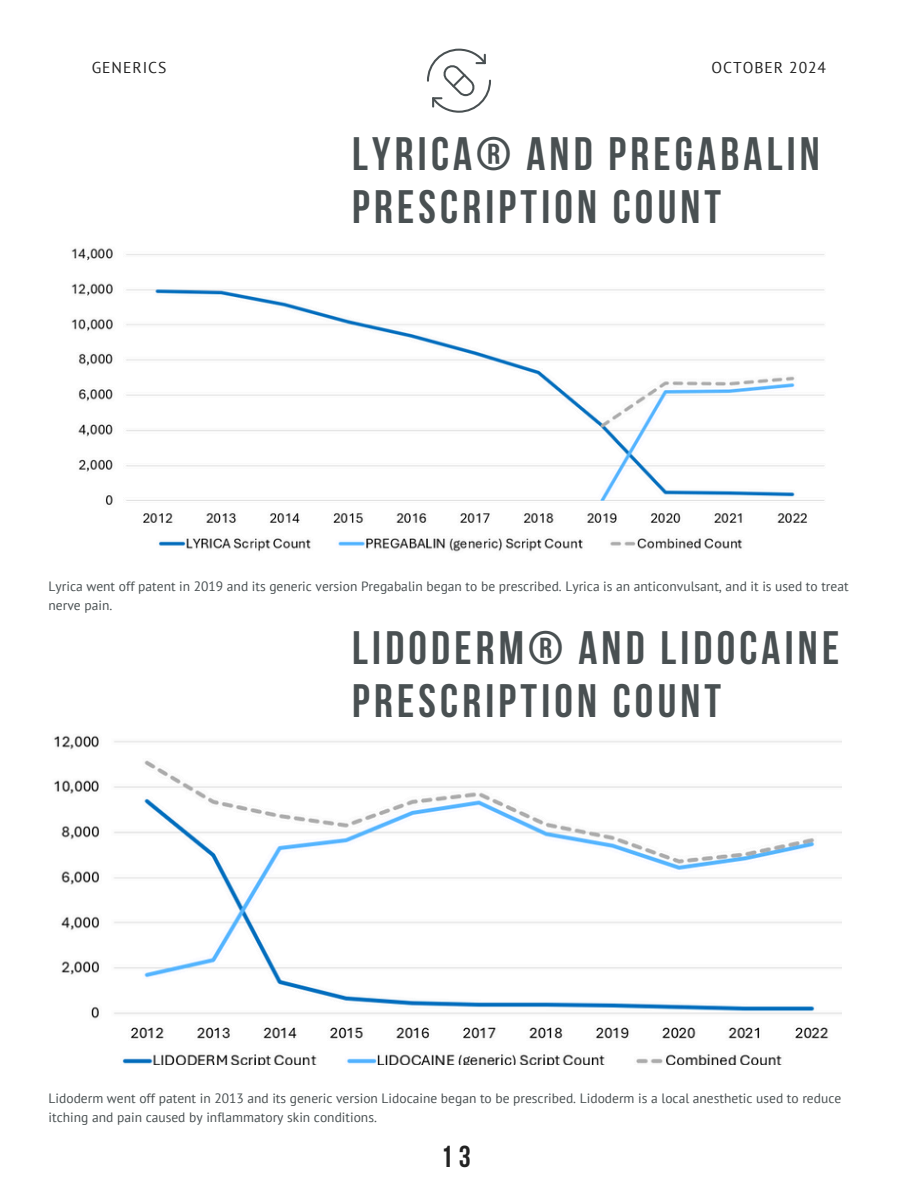
<style>
.page{position:relative;width:918px;height:1188px;background:#fff}
.page>*{position:absolute;margin:0;border:0;box-sizing:border-box;transform-origin:0 0}
.t1{font:700 46.65px/52.9px "Bebas Neue";letter-spacing:.09em;color:#495052}
.t2{font:700 30.15px "Bebas Neue";color:#222}
.t3{font:15.6px "PT Sans";letter-spacing:.06em;color:#222}
.t4{font:13.5px/18.8px "PT Sans";color:#495052}
</style>
<div class="page">
<svg style="left:427px;top:49px;width:64px;height:64px"></svg>
<img style="left:54px;top:735px;width:788px;height:329px">
<img style="left:71px;top:248px;width:754px;height:304px">
<h1 class="t3" style="left:92px;top:57px;width:76px">GENERICS</h1>
<p class="t3" style="left:712px;top:57px;width:116px">OCTOBER 2024</p>
<h2 class="t1" style="left:352px;top:132px;width:469px">LYRICA® AND PREGABALIN<br>PRESCRIPTION COUNT</h2>
<h1 class="t4" style="left:49px;top:577px;width:802px">Lyrica went off patent in 2019 and its generic version Pregabalin began to be prescribed. Lyrica is an anticonvulsant, and it is used to treat nerve pain.</h1>
<p class="t1" style="left:352px;top:625px;width:488px">LIDODERM® AND LIDOCAINE<br>PRESCRIPTION COUNT</p>
<p class="t4" style="left:49px;top:1089px;width:794px">Lidoderm went off patent in 2013 and its generic version Lidocaine began to be prescribed. Lidoderm is a local anesthetic used to reduce itching and pain caused by inflammatory skin conditions.</p>
<p class="t2" style="left:441px;top:1145px;width:31px">13</p>
</div>
